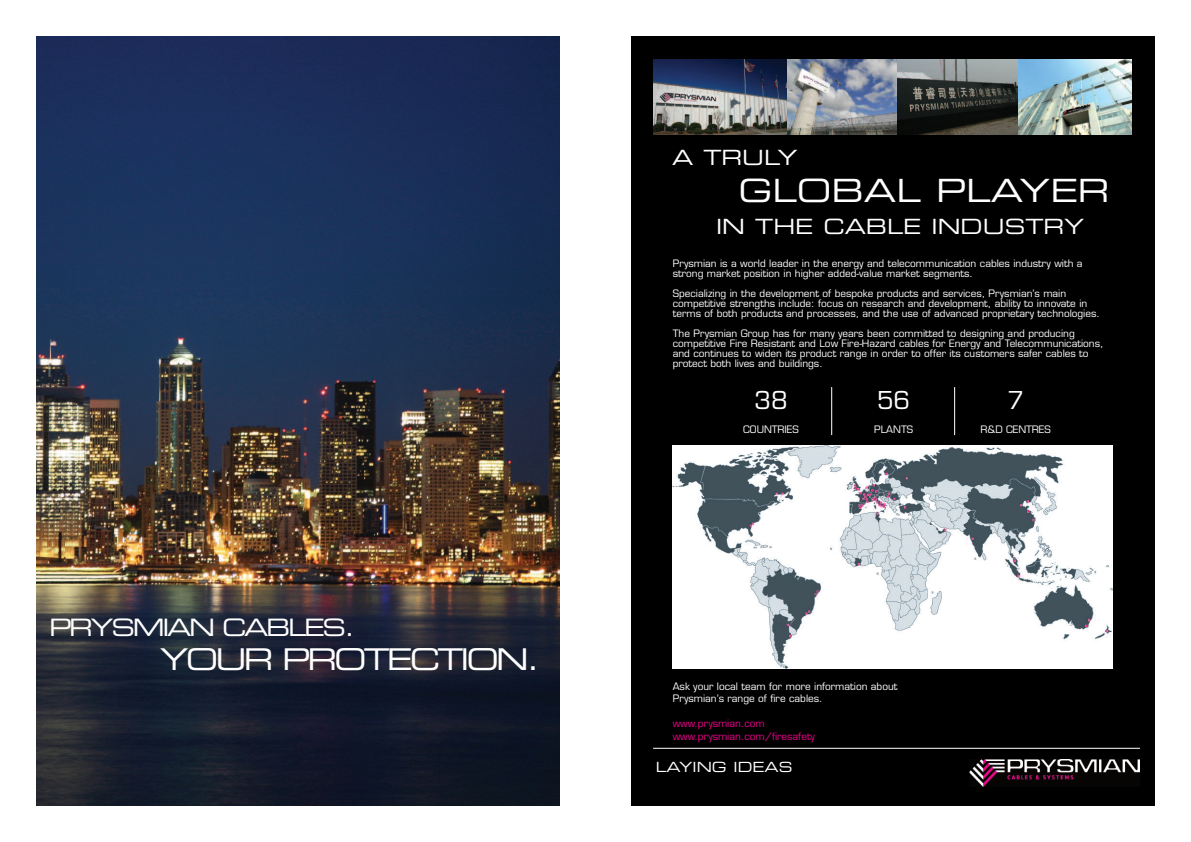
<style>
.page{position:relative;width:1191px;height:842px;background:#fff}
.page>*{position:absolute;margin:0;border:0;box-sizing:border-box;transform-origin:0 0}
.t1{font:32px "Eurostile Extended Two";color:#fff}
.t2{font:30px "Eurostile Extended Two";letter-spacing:-.095em;color:#fff}
.t3{font:24px "Eurostile Extended Two";letter-spacing:-.095em;color:#fff}
.t4{font:24px "Eurostile";color:#fff}
.t5{font:21px "Eurostile Extended Two";color:#fff}
.t6{font:14px "Eurostile Extended Two";color:#fff}
.t7{font:10px/10px "Eurostile";color:#fff}
.t8{font:10px/12.5px "Eurostile";color:#ed028c}
</style>
<div class="page">
<img style="left:36px;top:36px;width:523px;height:770px">
<div style="left:631px;top:36px;width:524px;height:770px;background:#000"></div>
<img style="left:654px;top:59px;width:477px;height:76px">
<hr style="left:831px;top:387px;width:1px;height:48px;background:#fff">
<hr style="left:954px;top:387px;width:1px;height:48px;background:#fff">
<img style="left:969px;top:759px;width:170px;height:27px">
<hr style="left:653px;top:748px;width:487px;height:1px;background:#fff">
<img style="left:673px;top:446px;width:439px;height:223px">
<h3 class="t3" style="left:49px;top:619px;width:308px">PRYSMIAN CABLES.</h3>
<h2 class="t2" style="left:160px;top:648px;width:382px">YOUR PROTECTION.</h2>
<h3 class="t5" style="left:672px;top:150px;width:127px">A TRULY</h3>
<h1 class="t1" style="left:738px;top:179px;width:373px">GLOBAL PLAYER</h1>
<h3 class="t5" style="left:716px;top:219px;width:370px">IN THE CABLE INDUSTRY</h3>
<p class="t7" style="left:673px;top:259px;width:411px">Prysmian is a world leader in the energy and telecommunication cables industry with a strong market position in higher added-value market segments.</p>
<p class="t7" style="left:673px;top:289px;width:428px">Specializing in the development of bespoke products and services, Prysmian’s main competitive strengths include: focus on research and development, ability to innovate in terms of both products and processes, and the use of advanced proprietary technologies.</p>
<p class="t7" style="left:673px;top:329px;width:432px">The Prysmian Group has for many years been committed to designing and producing competitive Fire Resistant and Low Fire-Hazard cables for Energy and Telecommunications, and continues to widen its product range in order to offer its customers safer cables to protect both lives and buildings.</p>
<h3 class="t4" style="left:754px;top:391px;width:35px">38</h3>
<p class="t7" style="left:743px;top:425px;width:57px">COUNTRIES</p>
<h3 class="t4" style="left:877px;top:391px;width:35px">56</h3>
<p class="t7" style="left:874px;top:425px;width:40px">PLANTS</p>
<h3 class="t4" style="left:1007px;top:391px;width:18px">7</h3>
<p class="t7" style="left:980px;top:425px;width:72px">R&amp;D CENTRES</p>
<p class="t7" style="left:673px;top:681px;width:226px;line-height:12.5px">Ask your local team for more information about<br>Prysmian’s range of fire cables.</p>
<p class="t8" style="left:673px;top:718px;width:144px">www.prysmian.com www.prysmian.com/firesafety</p>
<h3 class="t6" style="left:656px;top:761px;width:138px">LAYING IDEAS</h3>
</div>
